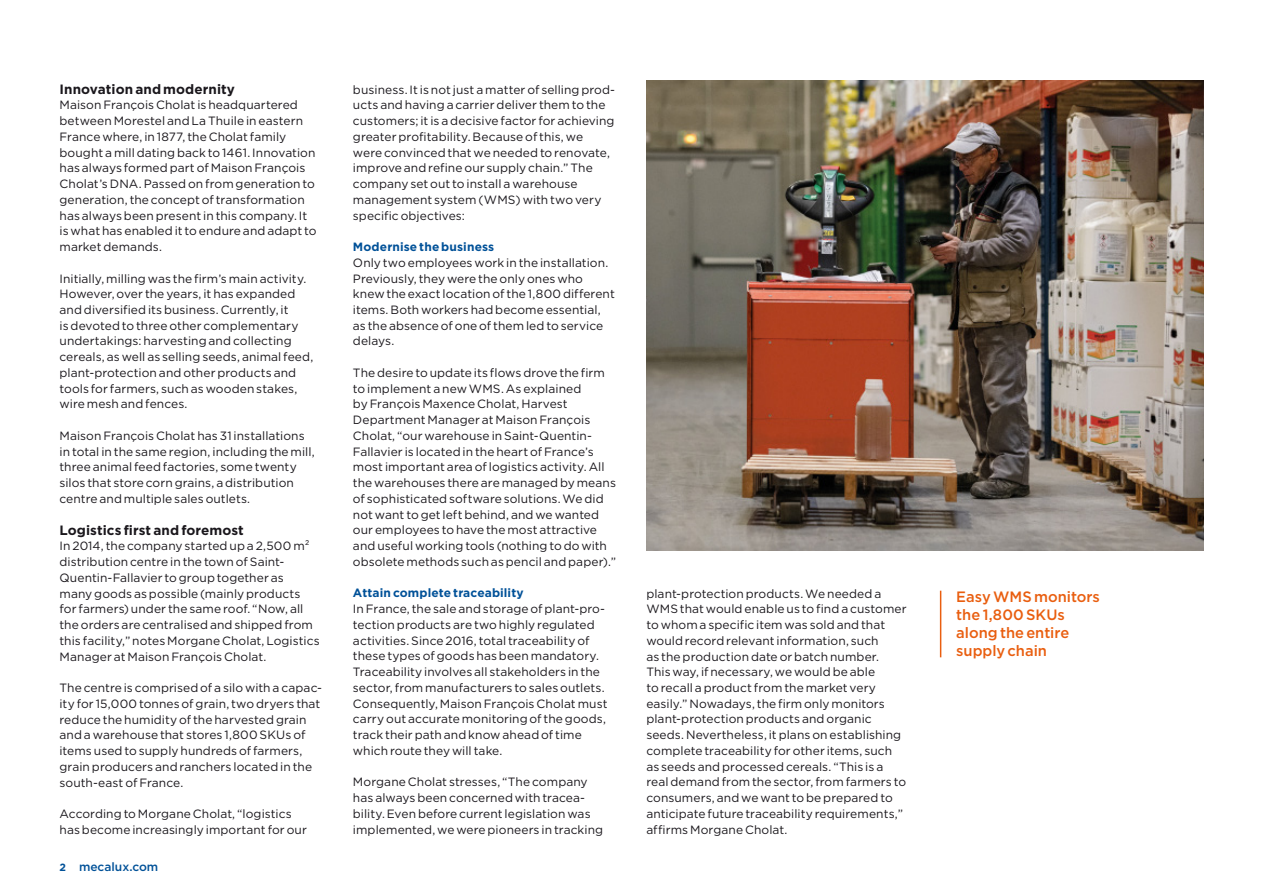
<style>
.page{position:relative;width:1263px;height:893px;background:#fff}
.page>*{position:absolute;margin:0;border:0;box-sizing:border-box;transform-origin:0 0}
.t1{font:500 15px/18px "Gotham";color:#e95e0f}
.t2{font:700 13.5px "Gotham";letter-spacing:.005em;color:#1a171c}
.t3{font:12px/15.8px "Gotham";letter-spacing:.005em;color:#1a171c}
.t4{font:700 12px "Gotham";letter-spacing:.01em;color:#005198}
.t5{font:500 12px "Gotham";color:#005198}
.s1{font-weight:700;font-size:10.5px}
</style>
<div class="page">
<img style="left:646px;top:81px;width:557px;height:469px">
<hr style="left:940px;top:591px;width:1px;height:66px;background:#e95e0f">
<p class="t2" style="left:60px;top:80px;width:177px">Innovation and modernity</p>
<p class="t3" style="left:60px;top:97px;width:259px">Maison François Cholat is headquartered between Morestel and La Thuile in eastern France where, in 1877, the Cholat family bought a mill dating back to 1461. Innovation has always formed part of Maison François Cholat’s DNA. Passed on from generation to generation, the concept of transformation has always been present in this company. It is what has enabled it to endure and adapt to market demands.</p>
<p class="t3" style="left:60px;top:270px;width:255px">Initially, milling was the firm’s main activity.<br>However, over the years, it has expanded and diversified its business. Currently, it<br>is devoted to three other complementary undertakings: harvesting and collecting cereals, as well as selling seeds, animal feed, plant-protection and other products and tools for farmers, such as wooden stakes, wire mesh and fences.</p>
<p class="t3" style="left:60px;top:428px;width:257px">Maison François Cholat has 31 installations in total in the same region, including the mill, three animal feed factories, some twenty silos that store corn grains, a distribution centre and multiple sales outlets.</p>
<p class="t2" style="left:60px;top:521px;width:186px">Logistics first and foremost</p>
<p class="t3" style="left:60px;top:538px;width:262px">In 2014, the company started up a 2,500 m² distribution centre in the town of Saint-Quentin-Fallavier to group together as<br>many goods as possible (mainly products for farmers) under the same roof. “Now, all the orders are centralised and shipped from this facility,” notes Morgane Cholat, Logistics Manager at Maison François Cholat.</p>
<p class="t3" style="left:60px;top:680px;width:264px">The centre is comprised of a silo with a capac&shy;ity for 15,000 tonnes of grain, two dryers that reduce the humidity of the harvested grain and a warehouse that stores 1,800 SKUs of items used to supply hundreds of farmers, grain producers and ranchers located in the south-east of France.</p>
<p class="t3" style="left:60px;top:806px;width:249px">According to Morgane Cholat, “logistics has become increasingly important for our</p>
<p class="t5" style="left:60px;top:859px;width:100px"><span class="s1">2</span> mecalux.com</p>
<p class="t3" style="left:353px;top:81px;width:264px">business. It is not just a matter of selling prod&shy;ucts and having a carrier deliver them to the customers; it is a decisive factor for achieving greater profitability. Because of this, we were convinced that we needed to renovate, improve and refine our supply chain.” The company set out to install a warehouse management system (WMS) with two very specific objectives:</p>
<p class="t4" style="left:353px;top:239px;width:143px">Modernise the business</p>
<p class="t3" style="left:353px;top:254px;width:263px">Only two employees work in the installation.<br>Previously, they were the only ones who knew the exact location of the 1,800 different items. Both workers had become essential, as the absence of one of them led to service delays.</p>
<p class="t3" style="left:353px;top:365px;width:265px">The desire to update its flows drove the firm to implement a new WMS. As explained<br>by François Maxence Cholat, Harvest Department Manager at Maison François Cholat, “our warehouse in Saint-Quentin-Fallavier is located in the heart of France’s most important area of logistics activity. All the warehouses there are managed by means of sophisticated software solutions. We did not want to get left behind, and we wanted our employees to have the most attractive and useful working tools (nothing to do with obsolete methods such as pencil and paper).”</p>
<p class="t4" style="left:353px;top:585px;width:172px">Attain complete traceability</p>
<p class="t3" style="left:353px;top:601px;width:256px">In France, the sale and storage of plant-pro&shy;tection products are two highly regulated activities. Since 2016, total traceability of these types of goods has been mandatory.<br>Traceability involves all stakeholders in the sector, from manufacturers to sales outlets.<br>Consequently, Maison François Cholat must carry out accurate monitoring of the goods, track their path and know ahead of time which route they will take.</p>
<p class="t3" style="left:353px;top:774px;width:252px">Morgane Cholat stresses, “The company has always been concerned with tracea&shy;bility. Even before current legislation was implemented, we were pioneers in tracking</p>
<p class="t3" style="left:646px;top:585px;width:262px">plant-protection products. We needed a WMS that would enable us to find a customer to whom a specific item was sold and that would record relevant information, such<br>as the production date or batch number.<br>This way, if necessary, we would be able<br>to recall a product from the market very easily.” Nowadays, the firm only monitors plant-protection products and organic seeds. Nevertheless, it plans on establishing complete traceability for other items, such as seeds and processed cereals. “This is a real demand from the sector, from farmers to consumers, and we want to be prepared to anticipate future traceability requirements,” affirms Morgane Cholat.</p>
<p class="t1" style="left:956px;top:588px;width:145px">Easy WMS monitors the 1,800 SKUs along the entire supply chain</p>
</div>
